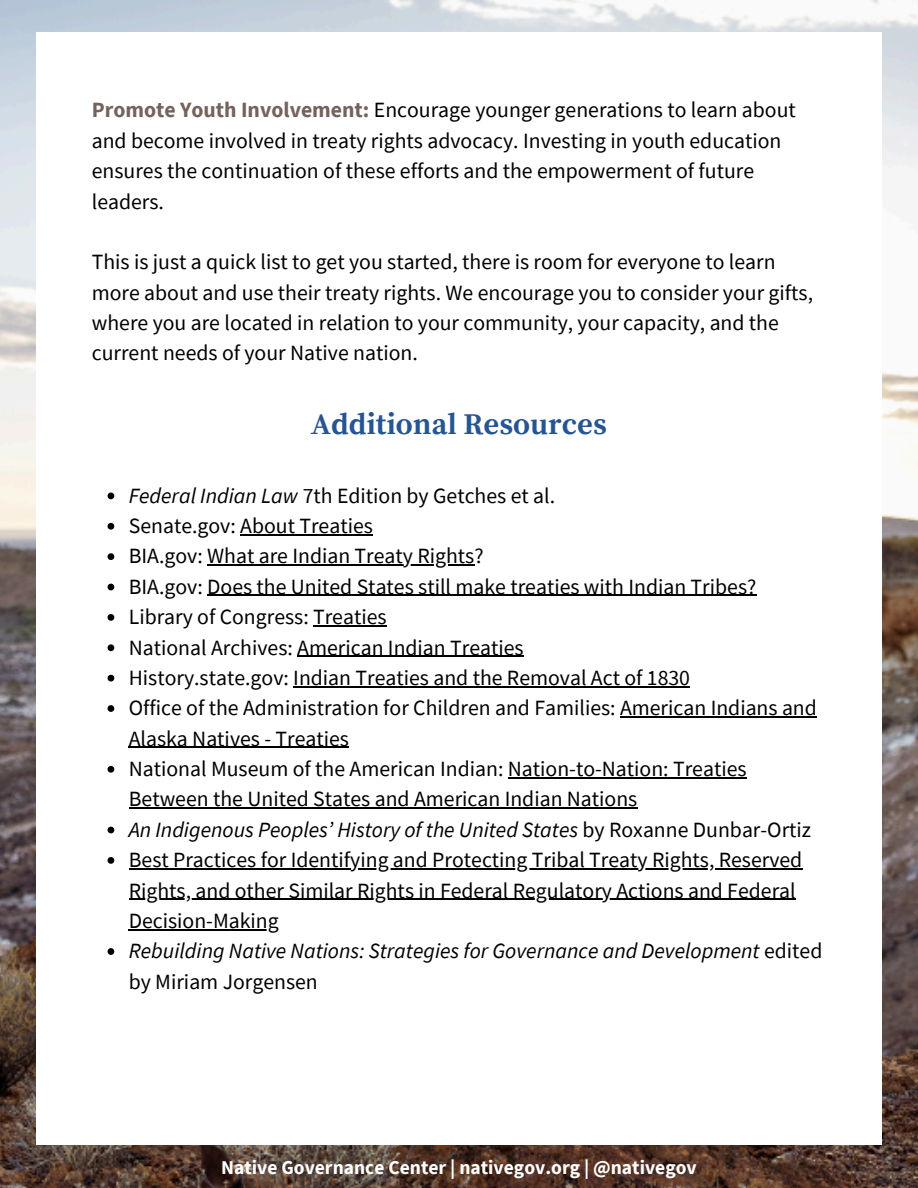
<style>
.page{position:relative;width:918px;height:1188px;background:#fff}
.page>*{position:absolute;margin:0;border:0;box-sizing:border-box;transform-origin:0 0}
.t1{font:700 30px "Source Serif Pro";color:#265594}
.t2{font:21.75px/30.3px "Source Sans Pro";color:#000}
.t3{font:italic 21.75px/30.3px "Source Sans Pro";color:#000}
.t4{font:700 19.5px "Source Sans Pro";color:#fff}
.s1{font-weight:700;color:#73635c}
.s2{font-style:italic}
.s3{font-style:normal}
</style>
<div class="page">
<img style="left:0;top:0;width:918px;height:1188px">
<div style="left:36px;top:32px;width:846px;height:1113px;background:#fff"></div>
<svg style="left:108px;top:493px;width:6px;height:6px"></svg>
<svg style="left:108px;top:523px;width:6px;height:7px"></svg>
<hr style="left:240px;top:534px;width:133px;height:1px;background:#000">
<svg style="left:108px;top:553px;width:6px;height:7px"></svg>
<hr style="left:207px;top:565px;width:267px;height:1px;background:#000">
<svg style="left:108px;top:584px;width:6px;height:6px"></svg>
<hr style="left:207px;top:595px;width:549px;height:1px;background:#000">
<svg style="left:108px;top:614px;width:6px;height:7px"></svg>
<hr style="left:313px;top:625px;width:74px;height:1px;background:#000">
<svg style="left:108px;top:644px;width:6px;height:7px"></svg>
<hr style="left:297px;top:656px;width:227px;height:1px;background:#000">
<svg style="left:108px;top:675px;width:6px;height:7px"></svg>
<hr style="left:293px;top:686px;width:397px;height:1px;background:#000">
<svg style="left:108px;top:705px;width:6px;height:7px"></svg>
<hr style="left:620px;top:716px;width:197px;height:2px;background:#000">
<hr style="left:129px;top:747px;width:220px;height:1px;background:#000">
<svg style="left:108px;top:766px;width:6px;height:7px"></svg>
<hr style="left:508px;top:777px;width:239px;height:1px;background:#000">
<hr style="left:129px;top:808px;width:508px;height:1px;background:#000">
<svg style="left:108px;top:827px;width:6px;height:6px"></svg>
<svg style="left:108px;top:857px;width:6px;height:7px"></svg>
<hr style="left:129px;top:868px;width:673px;height:1px;background:#000">
<hr style="left:129px;top:899px;width:667px;height:1px;background:#000">
<hr style="left:129px;top:929px;width:150px;height:1px;background:#000">
<svg style="left:108px;top:948px;width:6px;height:7px"></svg>
<h2 class="t2" style="left:92px;top:94px;width:706px"><span class="s1">Promote Youth Involvement:</span> Encourage younger generations to learn about and become involved in treaty rights advocacy. Investing in youth education ensures the continuation of these efforts and the empowerment of future leaders.</h2>
<h1 class="t2" style="left:92px;top:246px;width:723px">This is just a quick list to get you started, there is room for everyone to learn more about and use their treaty rights. We encourage you to consider your gifts, where you are located in relation to your community, your capacity, and the current needs of your Native nation.</h1>
<h2 class="t1" style="left:311px;top:406px;width:298px">Additional Resources</h2>
<p class="t2" style="left:129px;top:480px;width:428px"><span class="s2">Federal Indian Law</span> 7th Edition by Getches et al.</p>
<p class="t2" style="left:129px;top:510px;width:246px">Senate.gov: About Treaties</p>
<p class="t2" style="left:129px;top:541px;width:356px">BIA.gov: What are Indian Treaty Rights?</p>
<p class="t2" style="left:129px;top:571px;width:629px">BIA.gov: Does the United States still make treaties with Indian Tribes?</p>
<p class="t2" style="left:129px;top:601px;width:259px">Library of Congress: Treaties</p>
<p class="t2" style="left:129px;top:632px;width:396px">National Archives: American Indian Treaties</p>
<p class="t2" style="left:129px;top:662px;width:563px">History.state.gov: Indian Treaties and the Removal Act of 1830</p>
<p class="t2" style="left:129px;top:692px;width:690px">Office of the Administration for Children and Families: American Indians and</p>
<p class="t2" style="left:129px;top:723px;width:619px">Alaska Natives - Treaties<br>National Museum of the American Indian: Nation-to-Nation: Treaties</p>
<p class="t2" style="left:129px;top:784px;width:684px">Between the United States and American Indian Nations<br><span class="s2">An Indigenous Peoples’ History of the United States</span> by Roxanne Dunbar-Ortiz</p>
<p class="t2" style="left:129px;top:844px;width:675px">Best Practices for Identifying and Protecting Tribal Treaty Rights, Reserved</p>
<p class="t2" style="left:129px;top:875px;width:668px">Rights, and other Similar Rights in Federal Regulatory Actions and Federal</p>
<p class="t3" style="left:129px;top:905px;width:695px"><span class="s3">Decision-Making<br></span>Rebuilding Native Nations: Strategies for Governance and Development <span class="s3">edited</span></p>
<p class="t2" style="left:129px;top:966px;width:191px">by Miriam Jorgensen</p>
<p class="t4" style="left:221px;top:1155px;width:477px">Native Governance Center | nativegov.org | @nativegov</p>
</div>
